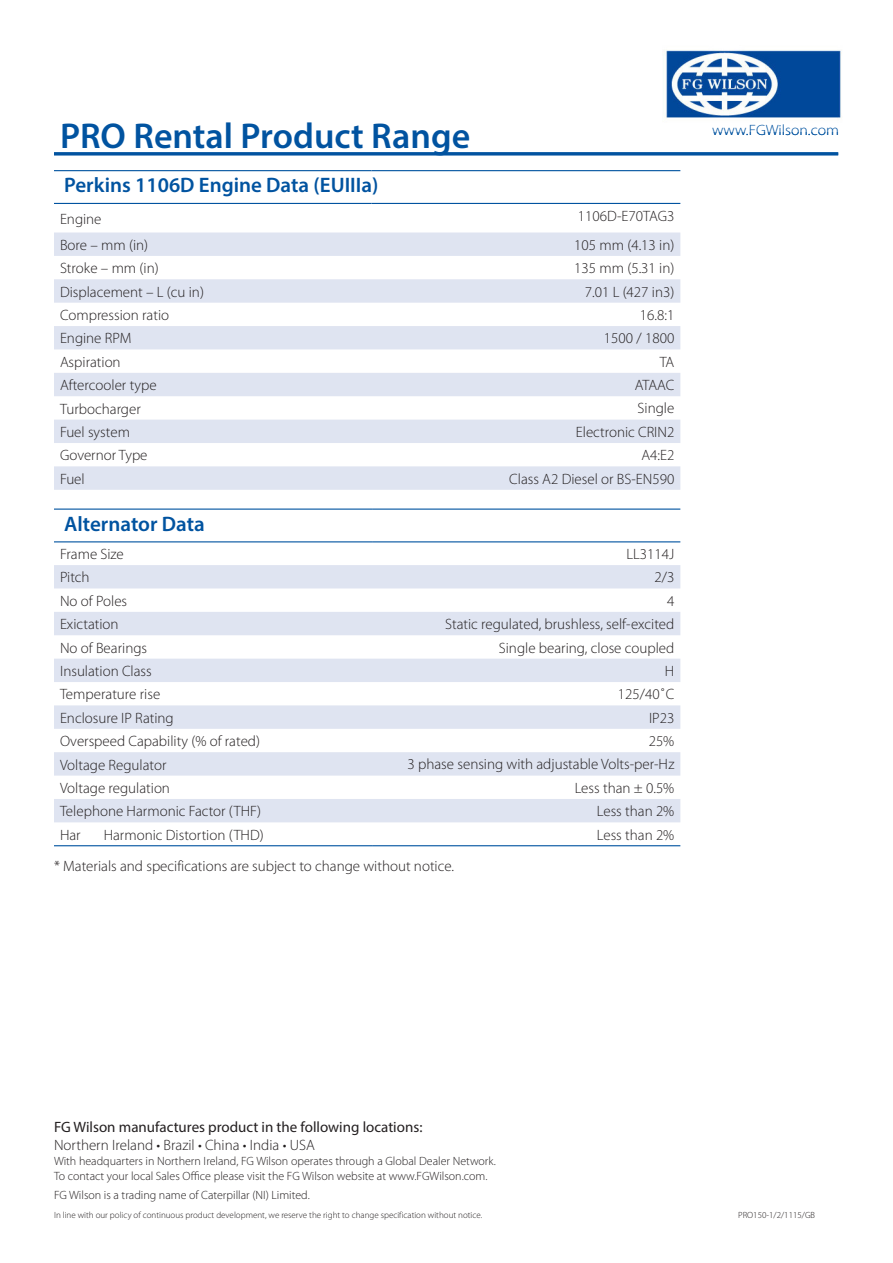
<style>
.page{position:relative;width:893px;height:1263px;background:#fff}
.page>*{position:absolute;margin:0;border:0;box-sizing:border-box;transform-origin:0 0}
.t1{font:600 36px "Myriad Pro";color:#0153a0}
._6_-_Table_Title{font:600 21px "Myriad Pro";color:#0153a0}
._7__Table_Text{font:300 15px "Myriad Pro";color:#231f20}
.t2{font:15px "Myriad Pro";color:#231f20}
.t3{font:300 15px "Myriad Pro";color:#0153a0;scale:1.05 1}
.t4{font:300 12px "Myriad Pro";color:#231f20}
.t5{font:300 9px "Myriad Pro";color:#231f20}
</style>
<div class="page">
<img style="left:664px;top:50px;width:178px;height:68px">
<hr style="left:54px;top:152px;width:784px;height:3px;background:#0153a0">
<svg style="left:54px;top:232px;width:626px;height:258px;fill:#dfe4f1"></svg>
<hr style="left:54px;top:170px;width:317px;height:1px;background:#0153a0">
<hr style="left:371px;top:170px;width:309px;height:1px;background:#0153a0">
<hr style="left:54px;top:203px;width:317px;height:1px;background:#0153a0">
<hr style="left:371px;top:203px;width:309px;height:1px;background:#0153a0">
<svg style="left:54px;top:565px;width:626px;height:257px;fill:#dfe4f1"></svg>
<hr style="left:54px;top:508px;width:318px;height:2px;background:#0153a0">
<hr style="left:372px;top:508px;width:308px;height:2px;background:#0153a0">
<hr style="left:54px;top:541px;width:318px;height:1px;background:#0153a0">
<hr style="left:372px;top:541px;width:308px;height:1px;background:#0153a0">
<hr style="left:54px;top:845px;width:318px;height:1px;background:#0153a0">
<hr style="left:372px;top:845px;width:308px;height:1px;background:#0153a0">
<h1 class="t1" style="left:60px;top:113px;width:412px">PRO Rental Product Range</h1>
<p class="t3" style="left:712px;top:121px;width:122px">www.FGWilson.com</p>
<p class="_6_-_Table_Title" style="left:64px;top:172px;width:316px">Perkins 1106D Engine Data (EUIIIa)</p>
<p class="_7__Table_Text" style="left:60px;top:210px;width:43px">Engine</p>
<p class="_7__Table_Text" style="left:578px;top:207px;width:98px">1106D-E70TAG3</p>
<p class="_7__Table_Text" style="left:60px;top:237px;width:90px">Bore – mm (in)</p>
<p class="_7__Table_Text" style="left:574px;top:236px;width:102px">105 mm (4.13 in)</p>
<p class="_7__Table_Text" style="left:60px;top:260px;width:100px">Stroke – mm (in)</p>
<p class="_7__Table_Text" style="left:574px;top:260px;width:102px">135 mm (5.31 in)</p>
<p class="_7__Table_Text" style="left:60px;top:283px;width:145px">Displacement – L (cu in)</p>
<p class="_7__Table_Text" style="left:585px;top:283px;width:91px">7.01 L (427 in3)</p>
<p class="_7__Table_Text" style="left:60px;top:307px;width:111px">Compression ratio</p>
<p class="_7__Table_Text" style="left:640px;top:307px;width:36px">16.8:1</p>
<p class="_7__Table_Text" style="left:60px;top:330px;width:73px">Engine RPM</p>
<p class="_7__Table_Text" style="left:604px;top:330px;width:72px">1500 / 1800</p>
<p class="_7__Table_Text" style="left:60px;top:353px;width:62px">Aspiration</p>
<p class="_7__Table_Text" style="left:660px;top:353px;width:16px">TA</p>
<p class="_7__Table_Text" style="left:60px;top:377px;width:98px">Aftercooler type</p>
<p class="_7__Table_Text" style="left:635px;top:377px;width:41px">ATAAC</p>
<p class="_7__Table_Text" style="left:60px;top:400px;width:82px">Turbocharger</p>
<p class="_7__Table_Text" style="left:638px;top:400px;width:38px">Single</p>
<p class="_7__Table_Text" style="left:60px;top:424px;width:71px">Fuel system</p>
<p class="_7__Table_Text" style="left:576px;top:424px;width:100px">Electronic CRIN2</p>
<p class="_7__Table_Text" style="left:60px;top:447px;width:89px">Governor Type</p>
<p class="_7__Table_Text" style="left:641px;top:447px;width:35px">A4:E2</p>
<p class="_7__Table_Text" style="left:60px;top:470px;width:26px">Fuel</p>
<p class="_7__Table_Text" style="left:509px;top:470px;width:167px">Class A2 Diesel or BS-EN590</p>
<p class="_6_-_Table_Title" style="left:64px;top:510px;width:142px">Alternator Data</p>
<p class="_7__Table_Text" style="left:60px;top:546px;width:65px">Frame Size</p>
<p class="_7__Table_Text" style="left:626px;top:546px;width:49px">LL3114J</p>
<p class="_7__Table_Text" style="left:60px;top:569px;width:31px">Pitch</p>
<p class="_7__Table_Text" style="left:654px;top:569px;width:21px">2/3</p>
<p class="_7__Table_Text" style="left:60px;top:592px;width:69px">No of Poles</p>
<p class="_7__Table_Text" style="left:667px;top:592px;width:9px">4</p>
<p class="_7__Table_Text" style="left:60px;top:616px;width:60px">Exictation</p>
<p class="_7__Table_Text" style="left:445px;top:616px;width:231px">Static regulated, brushless, self-excited</p>
<p class="_7__Table_Text" style="left:60px;top:639px;width:89px">No of Bearings</p>
<p class="_7__Table_Text" style="left:499px;top:639px;width:177px">Single bearing, close coupled</p>
<p class="_7__Table_Text" style="left:60px;top:663px;width:93px">Insulation Class</p>
<p class="_7__Table_Text" style="left:665px;top:663px;width:11px">H</p>
<p class="_7__Table_Text" style="left:60px;top:686px;width:102px">Temperature rise</p>
<p class="_7__Table_Text" style="left:618px;top:686px;width:58px">125/40˚C</p>
<p class="_7__Table_Text" style="left:60px;top:709px;width:115px">Enclosure IP Rating</p>
<p class="_7__Table_Text" style="left:649px;top:709px;width:27px">IP23</p>
<p class="_7__Table_Text" style="left:60px;top:733px;width:202px">Overspeed Capability (% of rated)</p>
<p class="_7__Table_Text" style="left:649px;top:733px;width:27px">25%</p>
<p class="_7__Table_Text" style="left:60px;top:756px;width:108px">Voltage Regulator</p>
<p class="_7__Table_Text" style="left:408px;top:756px;width:268px">3 phase sensing with adjustable Volts-per-Hz</p>
<p class="_7__Table_Text" style="left:60px;top:780px;width:112px">Voltage regulation</p>
<p class="_7__Table_Text" style="left:575px;top:780px;width:101px">Less than ± 0.5%</p>
<p class="_7__Table_Text" style="left:60px;top:803px;width:203px">Telephone Harmonic Factor (THF)</p>
<p class="_7__Table_Text" style="left:597px;top:803px;width:79px">Less than 2%</p>
<p class="_7__Table_Text" style="left:60px;top:826px;width:22px">Har</p>
<p class="_7__Table_Text" style="left:104px;top:826px;width:162px">Harmonic Distortion (THD)</p>
<p class="_7__Table_Text" style="left:597px;top:826px;width:79px">Less than 2%</p>
<p class="_7__Table_Text" style="left:54px;top:858px;width:402px">* Materials and specifications are subject to change without notice.</p>
<p class="t2" style="left:54px;top:1117px;width:370px">FG Wilson manufactures product in the following locations:</p>
<p class="_7__Table_Text" style="left:54px;top:1136px;width:262px">Northern Ireland • Brazil • China • India • USA</p>
<p class="t4" style="left:54px;top:1154px;width:443px">With headquarters in Northern Ireland, FG Wilson operates through a Global Dealer Network.</p>
<p class="t4" style="left:54px;top:1169px;width:435px">To contact your local Sales Office please visit the FG Wilson website at www.FGWilson.com.</p>
<p class="t4" style="left:54px;top:1188px;width:257px">FG Wilson is a trading name of Caterpillar (NI) Limited.</p>
<p class="t5" style="left:54px;top:1210px;width:430px">In line with our policy of continuous product development, we reserve the right to change specification without notice.</p>
<p class="t5" style="left:738px;top:1210px;width:79px">PRO150-1/2/1115/GB</p>
</div>
